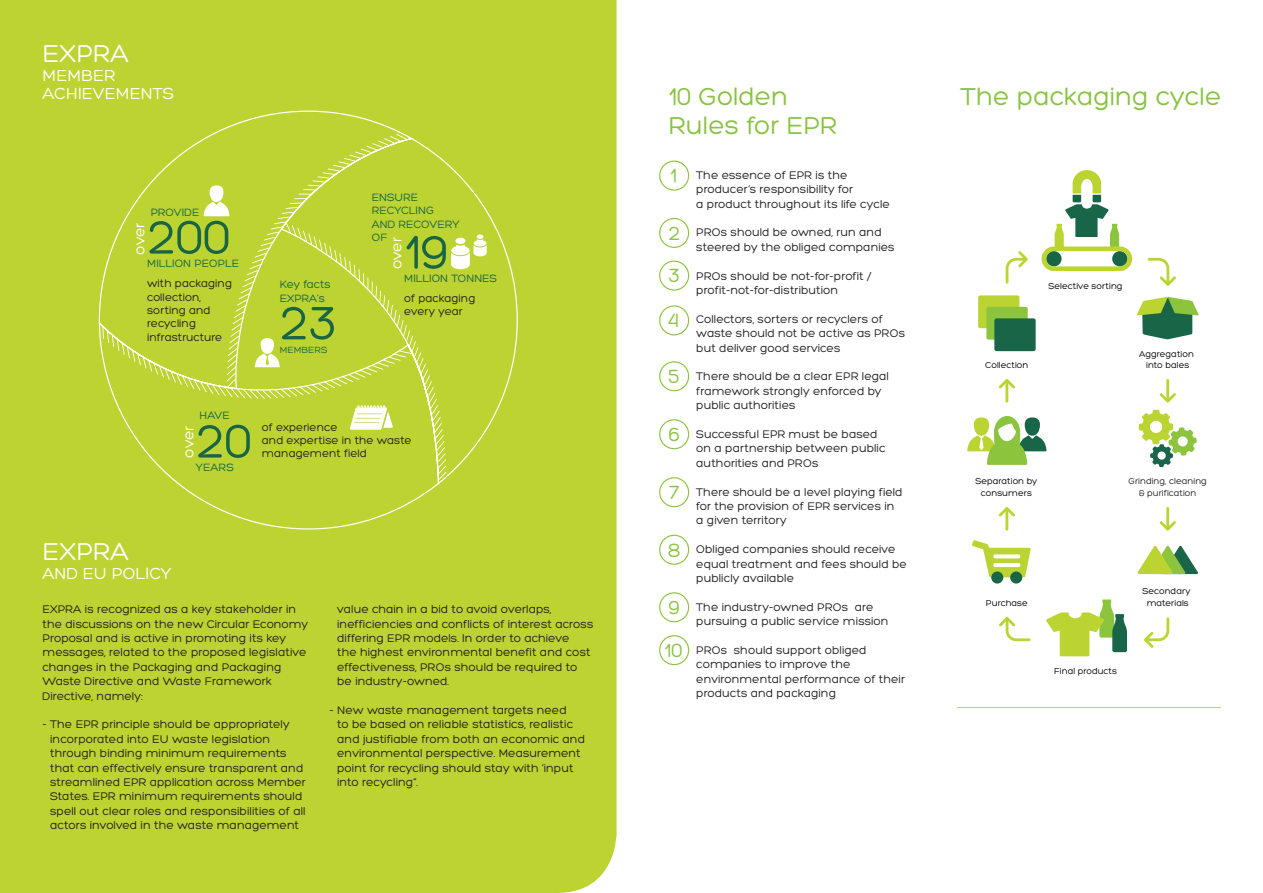
<style>
.page{position:relative;width:1263px;height:893px;background:#fff}
.page>*{position:absolute;margin:0;border:0;box-sizing:border-box;transform-origin:0 0}
.t1{font:50.85px "Hero";color:#186546}
.t2{font:26.55px/28.8px "Hero";color:#89c341}
.t3{font:26.55px "Hero";color:#fff}
.t4{font:20.7px/42.6px "Hero";color:#89c341}
.t5{font:17.25px/18.5px "Hero";color:#fff}
.t6{font:15.3px "Hero";letter-spacing:-.01em;color:#fff}
.t7{font:12px/14.4px "Hero";color:#231f20}
.t8{font:11.55px/13.4px "Hero";color:#231f20}
.t9{font:11.55px/13.4px "Hero";color:#186546}
.t10{font:9.75px "Hero";color:#186546}
.t11{font:9.15px/11.6px "Hero";color:#000001;text-align:center}
.t12{font:9.15px/11.6px "Hero";color:#231f20;text-align:center}
</style>
<div class="page">
<div style="left:0;top:0;width:617px;height:893px;background:#bcd331"></div>
<svg style="left:1046px;top:599px;width:81px;height:57px"></svg>
<svg style="left:967px;top:416px;width:80px;height:49px"></svg>
<svg style="left:1042px;top:170px;width:90px;height:101px"></svg>
<div style="left:978px;top:295px;width:41px;height:33px;background:#bcd431;border-radius:2px"></div>
<div style="left:986px;top:307px;width:42px;height:33px;background:#8cc43e;border-radius:2px"></div>
<div style="left:994px;top:318px;width:42px;height:33px;background:#186547;border-radius:2px"></div>
<svg style="left:999px;top:617px;width:32px;height:25px"></svg>
<svg style="left:1005px;top:251px;width:23px;height:33px"></svg>
<svg style="left:1147px;top:257px;width:29px;height:29px"></svg>
<hr style="left:1005px;top:509px;width:3px;height:20px;background:#bcd431">
<svg style="left:998px;top:507px;width:17px;height:12px"></svg>
<hr style="left:1005px;top:381px;width:3px;height:20px;background:#bcd431">
<svg style="left:998px;top:379px;width:17px;height:12px"></svg>
<svg style="left:1137px;top:296px;width:62px;height:352px"></svg>
<div style="left:1010px;top:571px;width:12px;height:13px;background:#186547;border-radius:50%"></div>
<div style="left:991px;top:571px;width:12px;height:13px;background:#186547;border-radius:50%"></div>
<svg style="left:972px;top:540px;width:59px;height:37px"></svg>
<hr style="left:957px;top:707px;width:263px;height:1px;background:#b1d47f">
<div style="left:659px;top:161px;width:30px;height:30px;border:1px solid #8cc43e;border-radius:50%"></div>
<div style="left:659px;top:218px;width:30px;height:30px;border:1px solid #8cc43e;border-radius:50%"></div>
<div style="left:659px;top:261px;width:30px;height:30px;border:1px solid #8cc43e;border-radius:50%"></div>
<div style="left:659px;top:305px;width:30px;height:30px;border:1px solid #8cc43e;border-radius:50%"></div>
<div style="left:659px;top:361px;width:30px;height:30px;border:1px solid #8cc43e;border-radius:50%"></div>
<div style="left:659px;top:419px;width:30px;height:30px;border:1px solid #8cc43e;border-radius:50%"></div>
<div style="left:659px;top:477px;width:30px;height:30px;border:1px solid #8cc43e;border-radius:50%"></div>
<div style="left:659px;top:535px;width:30px;height:30px;border:1px solid #8cc43e;border-radius:50%"></div>
<div style="left:659px;top:592px;width:30px;height:30px;border:1px solid #8cc43e;border-radius:50%"></div>
<div style="left:659px;top:635px;width:30px;height:30px;border:1px solid #8cc43e;border-radius:50%"></div>
<div style="left:98px;top:104px;width:453px;height:687px;background:#bcd331"></div>
<div style="left:102px;top:134px;width:385px;height:346px;background:#bcd331"></div>
<h2 class="t3" style="left:43px;top:40px;width:88px">EXPRA</h2>
<h3 class="t5" style="left:43px;top:66px;width:133px">MEMBER<br>ACHIEVEMENTS</h3>
<p class="t9" style="left:151px;top:206px;width:50px">PROVIDE</p>
<h1 class="t1" style="left:147px;top:211px;width:85px">200</h1>
<p class="t9" style="left:147px;top:257px;width:93px">MILLION PEOPLE</p>
<p class="t6" style="left:132px;top:255px;width:34px;rotate:-90deg">over</p>
<p class="t8" style="left:147px;top:277px;width:86px">with packaging collection, sorting and recycling infrastructure</p>
<p class="t9" style="left:280px;top:278px;width:52px">Key facts<br>EXPRA’s</p>
<h1 class="t1" style="left:280px;top:297px;width:59px">23</h1>
<p class="t10" style="left:280px;top:345px;width:49px">MEMBERS</p>
<p class="t9" style="left:372px;top:191px;width:89px">ENSURE<br>RECYCLING<br>AND RECOVERY<br>OF</p>
<h1 class="t1" style="left:404px;top:226px;width:46px">19</h1>
<p class="t9" style="left:404px;top:271px;width:94px">MILLION TONNES</p>
<p class="t6" style="left:389px;top:269px;width:34px;rotate:-90deg">over</p>
<p class="t8" style="left:404px;top:292px;width:73px">of packaging every year</p>
<p class="t9" style="left:199px;top:409px;width:32px">HAVE</p>
<h1 class="t1" style="left:196px;top:415px;width:58px">20</h1>
<p class="t9" style="left:196px;top:461px;width:39px">YEARS</p>
<p class="t6" style="left:181px;top:457px;width:34px;rotate:-90deg">over</p>
<p class="t8" style="left:262px;top:420px;width:151px">of experience<br>and expertise in the waste management field</p>
<h2 class="t3" style="left:43px;top:538px;width:88px">EXPRA</h2>
<h3 class="t5" style="left:43px;top:564px;width:131px">AND EU POLICY</h3>
<p class="t7" style="left:43px;top:602px;width:267px">EXPRA is recognized as a key stakeholder in the discussions on the new Circular Economy Proposal and is active in promoting its key messages, related to the proposed legislative changes in the Packaging and Packaging Waste Directive and Waste Framework Directive, namely:</p>
<p class="t7" style="left:50px;top:717px;width:257px;text-indent:-8px">- The EPR principle should be appropriately incorporated into EU waste legislation through binding minimum requirements that can effectively ensure transparent and streamlined EPR application across Member States. EPR minimum requirements should spell out clear roles and responsibilities of all actors involved in the waste management</p>
<p class="t7" style="left:337px;top:602px;width:258px">value chain in a bid to avoid overlaps, inefficiencies and conflicts of interest across differing EPR models. In order to achieve<br>the highest environmental benefit and cost effectiveness, PROs should be required to be industry-owned.</p>
<p class="t7" style="left:337px;top:703px;width:249px;text-indent:-8px">- New waste management targets need<br>to be based on reliable statistics, realistic and justifiable from both an economic and environmental perspective. Measurement point for recycling should stay with ‘input into recycling”.</p>
<h2 class="t2" style="left:668px;top:82px;width:170px">10 Golden<br>Rules for EPR</h2>
<h3 class="t4" style="left:670px;top:155px;width:8px">1</h3>
<p class="t7" style="left:696px;top:168px;width:195px">The essence of EPR is the producer’s responsibility for<br>a product throughout its life cycle</p>
<p class="t7" style="left:696px;top:225px;width:200px">PROs should be owned, run and steered by the obliged companies</p>
<p class="t7" style="left:696px;top:269px;width:177px">PROs should be not-for-profit / profit-not-for-distribution</p>
<p class="t7" style="left:696px;top:312px;width:210px">Collectors, sorters or recyclers of waste should not be active as PROs but deliver good services</p>
<p class="t7" style="left:696px;top:369px;width:194px">There should be a clear EPR legal framework strongly enforced by public authorities</p>
<p class="t7" style="left:696px;top:427px;width:191px">Successful EPR must be based on a partnership between public authorities and PROs</p>
<p class="t7" style="left:696px;top:485px;width:208px">There should be a level playing field for the provision of EPR services in a given territory</p>
<p class="t7" style="left:696px;top:542px;width:212px">Obliged companies should receive equal treatment and fees should be publicly available</p>
<p class="t7" style="left:696px;top:600px;width:194px">The industry-owned PROs are pursuing a public service mission</p>
<p class="t7" style="left:696px;top:643px;width:210px">PROs should support obliged companies to improve the environmental performance of their products and packaging</p>
<h3 class="t4" style="left:668px;top:212px;width:13px">2<br>3</h3>
<h3 class="t4" style="left:668px;top:299px;width:12px">4</h3>
<h3 class="t4" style="left:668px;top:355px;width:13px">5</h3>
<h3 class="t4" style="left:668px;top:413px;width:13px">6</h3>
<h3 class="t4" style="left:669px;top:471px;width:12px">7</h3>
<h3 class="t4" style="left:668px;top:529px;width:14px">8</h3>
<h3 class="t4" style="left:665px;top:586px;width:19px">9<br>10</h3>
<h2 class="t2" style="left:960px;top:82px;width:262px">The packaging cycle</h2>
<p class="t11" style="left:1048px;top:280px;width:76px">Selective sorting</p>
<p class="t11" style="left:985px;top:360px;width:45px">Collection</p>
<p class="t11" style="left:1139px;top:348px;width:56px">Aggregation into bales</p>
<p class="t11" style="left:975px;top:475px;width:64px">Separation by consumers</p>
<p class="t12" style="left:1128px;top:475px;width:80px">Grinding, cleaning &amp; purification</p>
<p class="t11" style="left:986px;top:597px;width:44px">Purchase</p>
<p class="t11" style="left:1054px;top:665px;width:64px">Final products</p>
<p class="t11" style="left:1142px;top:585px;width:50px">Secondary materials</p>
</div>
